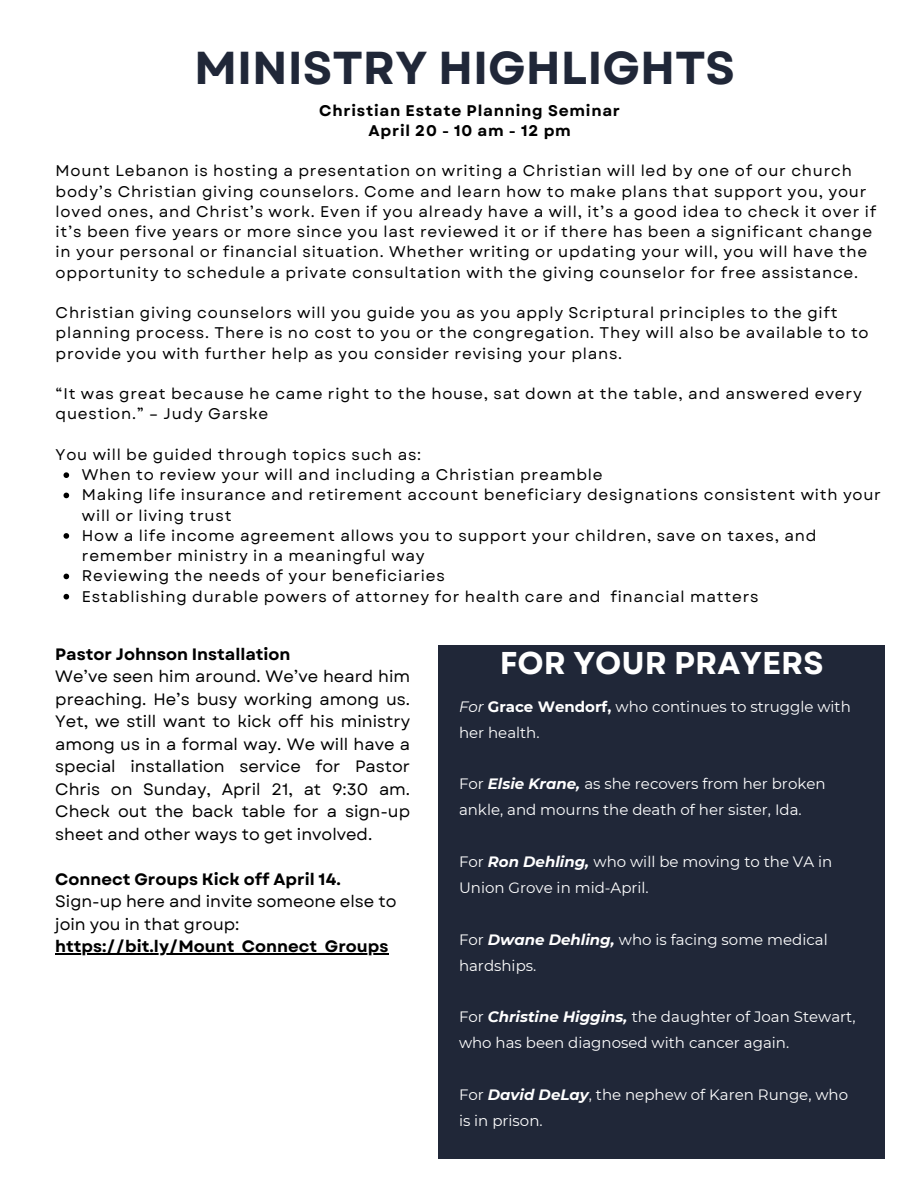
<style>
.page{position:relative;width:918px;height:1188px;background:#fff}
.page>*{position:absolute;margin:0;border:0;box-sizing:border-box;transform-origin:0 0}
.t1{font:700 46.05px "Garet";color:#202738}
.t2{font:700 31.5px "Garet";color:#fff}
.t3{font:16.5px/22.5px "Garet";color:#000;text-align:justify}
.t4{font:700 16.5px "Garet";color:#000}
.t5{font:15.45px/20.2px "Garet";letter-spacing:.05em;color:#000}
.t6{font:700 15.45px/20.2px "Garet";letter-spacing:.05em;color:#000;text-align:center}
.t7{font:15px/25.8px "Montserrat";color:#fff}
.s1{font-style:italic}
.s2{font-weight:700}
.s3{font-weight:700;font-style:italic}
</style>
<div class="page">
<hr style="left:55px;top:954px;width:333px;height:1px;background:#000">
<div style="left:438px;top:645px;width:447px;height:514px;background:#202738"></div>
<svg style="left:64px;top:472px;width:5px;height:6px"></svg>
<svg style="left:64px;top:493px;width:5px;height:5px"></svg>
<svg style="left:64px;top:533px;width:5px;height:6px"></svg>
<svg style="left:64px;top:574px;width:5px;height:5px"></svg>
<svg style="left:64px;top:594px;width:5px;height:5px"></svg>
<h1 class="t1" style="left:194px;top:35px;width:543px">MINISTRY HIGHLIGHTS</h1>
<p class="t6" style="left:319px;top:100px;width:302px">Christian Estate Planning Seminar<br>April 20 - 10 am - 12 pm</p>
<p class="t5" style="left:56px;top:161px;width:822px">Mount Lebanon is hosting a presentation on writing a Christian will led by one of our church body’s Christian giving counselors. Come and learn how to make plans that support you, your loved ones, and Christ’s work. Even if you already have a will, it’s a good idea to check it over if it’s been five years or more since you last reviewed it or if there has been a significant change in your personal or financial situation. Whether writing or updating your will, you will have the opportunity to schedule a private consultation with the giving counselor for free assistance.</p>
<h2 class="t5" style="left:56px;top:303px;width:815px">Christian giving counselors will you guide you as you apply Scriptural principles to the gift planning process. There is no cost to you or the congregation. They will also be available to to provide you with further help as you consider revising your plans.</h2>
<p class="t5" style="left:56px;top:384px;width:808px">“It was great because he came right to the house, sat down at the table, and answered every question.” – Judy Garske</p>
<p class="t5" style="left:56px;top:445px;width:367px">You will be guided through topics such as:</p>
<p class="t5" style="left:82px;top:465px;width:522px">When to review your will and including a Christian preamble</p>
<p class="t5" style="left:82px;top:485px;width:801px">Making life insurance and retirement account beneficiary designations consistent with your will or living trust</p>
<p class="t5" style="left:82px;top:526px;width:736px">How a life income agreement allows you to support your children, save on taxes, and remember ministry in a meaningful way</p>
<p class="t5" style="left:82px;top:566px;width:678px">Reviewing the needs of your beneficiaries<br>Establishing durable powers of attorney for health care and financial matters</p>
<h3 class="t4" style="left:55px;top:642px;width:237px">Pastor Johnson Installation</h3>
<p class="t3" style="left:55px;top:666px;width:356px">We’ve seen him around. We’ve heard him preaching. He’s busy working among us.<br>Yet, we still want to kick off his ministry among us in a formal way. We will have a special installation service for Pastor Chris on Sunday, April 21, at 9:30 am.<br>Check out the back table for a sign-up sheet and other ways to get involved.</p>
<p class="t4" style="left:55px;top:867px;width:287px">Connect Groups Kick off April 14.</p>
<p class="t3" style="left:55px;top:891px;width:343px">Sign-up here and invite someone else to join you in that group:</p>
<p class="t4" style="left:55px;top:935px;width:335px">https://bit.ly/Mount_Connect_Groups</p>
<p class="t2" style="left:500px;top:641px;width:325px">FOR YOUR PRAYERS</p>
<p class="t7" style="left:459px;top:694px;width:393px"><span class="s1">For</span> <span class="s2">Grace Wendorf,</span> who continues to struggle with her health.</p>
<p class="t7" style="left:459px;top:771px;width:368px">For <span class="s3">Elsie Krane,</span> as she recovers from her broken ankle, and mourns the death of her sister, Ida.</p>
<p class="t7" style="left:459px;top:849px;width:375px">For <span class="s3">Ron Dehling,</span> who will be moving to the VA in<br>Union Grove in mid-April.</p>
<p class="t7" style="left:459px;top:926px;width:370px">For <span class="s3">Dwane Dehling,</span> who is facing some medical hardships.</p>
<p class="t7" style="left:459px;top:1004px;width:398px">For <span class="s3">Christine Higgins,</span> the daughter of Joan Stewart, who has been diagnosed with cancer again.</p>
<p class="t7" style="left:459px;top:1082px;width:391px">For <span class="s3">David DeLay</span>, the nephew of Karen Runge, who is in prison.</p>
</div>
